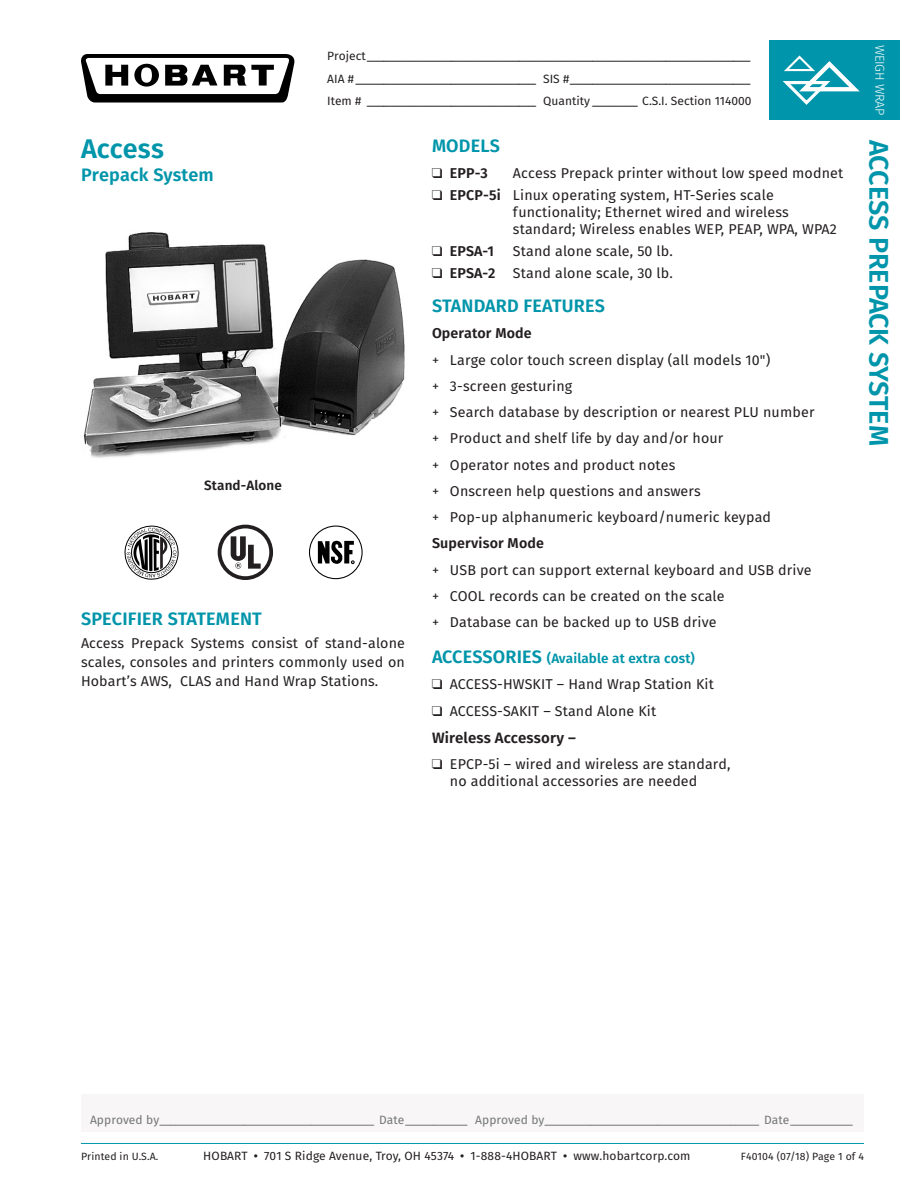
<style>
.page{position:relative;width:918px;height:1188px;background:#fff}
.page>*{position:absolute;margin:0;border:0;box-sizing:border-box;transform-origin:0 0}
.t1{font:600 27px "Fira Sans";color:#0095aa}
.t2{font:600 18px "Fira Sans";letter-spacing:.01em;color:#0095aa}
.t3{font:600 15px "Fira Sans";letter-spacing:.01em;color:#231f20}
.t4{font:14.25px/26.2px "Fira Sans";letter-spacing:.01em;color:#231f20}
.t5{font:600 14.25px "Fira Sans";letter-spacing:.01em;color:#231f20}
.t6{font:600 13.5px "Fira Sans";letter-spacing:.01em;color:#0095aa}
.t7{font:600 13.5px "Fira Sans";letter-spacing:.01em;color:#231f20}
.t8{font:300 12.75px "Fira Sans";letter-spacing:-.02em;color:#fff}
.t9{font:12px/22.5px "Fira Sans";color:#231f20;text-align:justify}
.t10{font:12px "Fira Sans";color:#747678}
.t11{font:10.5px "Fira Sans";letter-spacing:.01em;color:#231f20}
.s1{font-weight:600}
.s2{font-style:inherit}
.s3{font-size:18px}
</style>
<div class="page">
<div style="left:81px;top:1094px;width:783px;height:38px;background:#f8f6f6"></div>
<hr style="left:81px;top:1143px;width:783px;height:1px;background:#0095aa">
<svg style="left:81px;top:54px;width:213px;height:49px"></svg>
<div style="left:770px;top:40px;width:130px;height:80px;background:#0095aa"></div>
<svg style="left:782px;top:55px;width:78px;height:50px"></svg>
<div style="left:309px;top:526px;width:54px;height:53px;border:1px solid #000;border-radius:50%"></div>
<svg style="left:318px;top:540px;width:36px;height:24px"></svg>
<svg style="left:218px;top:525px;width:55px;height:55px"></svg>
<div style="left:221px;top:528px;width:48px;height:48px;background:#fff;border-radius:50%"></div>
<svg style="left:231px;top:536px;width:30px;height:33px"></svg>
<svg style="left:124px;top:525px;width:55px;height:55px"></svg>
<img style="left:83px;top:232px;width:322px;height:226px">
<p class="t9" style="left:327px;top:45px;width:426px">Project____________________________________________________________________ AIA # ________________________________ SIS #________________________________ Item # ______________________________ Quantity ________ C.S.I. Section 114000</p>
<p class="t8" style="left:889px;top:45px;width:72px;rotate:90deg">WEIGH WRAP</p>
<h1 class="t1" style="left:81px;top:130px;width:85px">Access</h1>
<p class="t2" style="left:81px;top:162px;width:134px">Prepack System</p>
<p class="t7" style="left:204px;top:475px;width:79px">Stand-Alone</p>
<p class="t2" style="left:81px;top:606px;width:182px">SPECIFIER STATEMENT</p>
<p class="t4" style="left:81px;top:634px;width:326px;line-height:18.8px;text-align:justify">Access Prepack Systems consist of stand-alone scales, consoles and printers commonly used on Hobart’s AWS, CLAS and Hand Wrap Stations.</p>
<p class="t2" style="left:432px;top:133px;width:69px">MODELS</p>
<p class="t5" style="left:432px;top:163px;width:57px">❑ EPP-3</p>
<p class="t4" style="left:513px;top:160px;width:332px">Access Prepack printer without low speed modnet</p>
<p class="t4" style="left:513px;top:186px;width:325px;line-height:17.2px;text-indent:-81px">❑ <span class="s1">EPCP-5i</span> Linux operating system, HT-Series scale functionality; Ethernet wired and wireless standard; Wireless enables WEP, PEAP, WPA, WPA2</p>
<p class="t5" style="left:432px;top:241px;width:64px">❑ EPSA-1</p>
<p class="t4" style="left:513px;top:238px;width:161px">Stand alone scale, 50 lb.</p>
<p class="t4" style="left:432px;top:260px;width:242px">❑ <span class="s1">EPSA-2</span> Stand alone scale, 30 lb.</p>
<p class="t2" style="left:432px;top:293px;width:174px">STANDARD FEATURES</p>
<p class="t4" style="left:432px;top:320px;width:384px"><span class="s1">Operator Mode<br></span><span class="s2">+</span> Large color touch screen display (all models 10")<br><span class="s2">+</span> 3-screen gesturing<br><span class="s2">+</span> Search database by description or nearest PLU number <span class="s2">+</span> Product and shelf life by day and/or hour<br><span class="s2">+</span> Operator notes and product notes<br><span class="s2">+</span> Onscreen help questions and answers<br><span class="s2">+</span> Pop-up alphanumeric keyboard/numeric keypad <span class="s1">Supervisor Mode<br></span><span class="s2">+</span> USB port can support external keyboard and USB drive <span class="s2">+</span> COOL records can be created on the scale<br><span class="s2">+</span> Database can be backed up to USB drive</p>
<p class="t6" style="left:432px;top:649px;width:264px"><span class="s3">ACCESSORIES</span> (Available at extra cost)</p>
<p class="t4" style="left:432px;top:671px;width:283px">❑ ACCESS-HWSKIT – Hand Wrap Station Kit</p>
<p class="t4" style="left:432px;top:698px;width:226px">❑ ACCESS-SAKIT – Stand Alone Kit</p>
<p class="t3" style="left:432px;top:727px;width:145px">Wireless Accessory –</p>
<p class="t4" style="left:450px;top:755px;width:282px;line-height:17.2px;text-indent:-18px">❑ EPCP-5i – wired and wireless are standard, no additional accessories are needed</p>
<h1 class="t1" style="left:898px;top:140px;width:307px;rotate:90deg">ACCESS PREPACK SYSTEM</h1>
<p class="t10" style="left:90px;top:1111px;width:764px">Approved by______________________________________ Date___________ Approved by______________________________________ Date___________</p>
<p class="t11" style="left:81px;top:1149px;width:79px">Printed in U.S.A.</p>
<p class="t9" style="left:203px;top:1145px;width:489px">HOBART <span class="s1">•</span> 701 S Ridge Avenue, Troy, OH 45374 <span class="s1">•</span> 1-888-4HOBART <span class="s1">•</span> www.hobartcorp.com</p>
<p class="t11" style="left:741px;top:1149px;width:125px">F40104 (07/18) Page 1 of 4</p>
</div>
